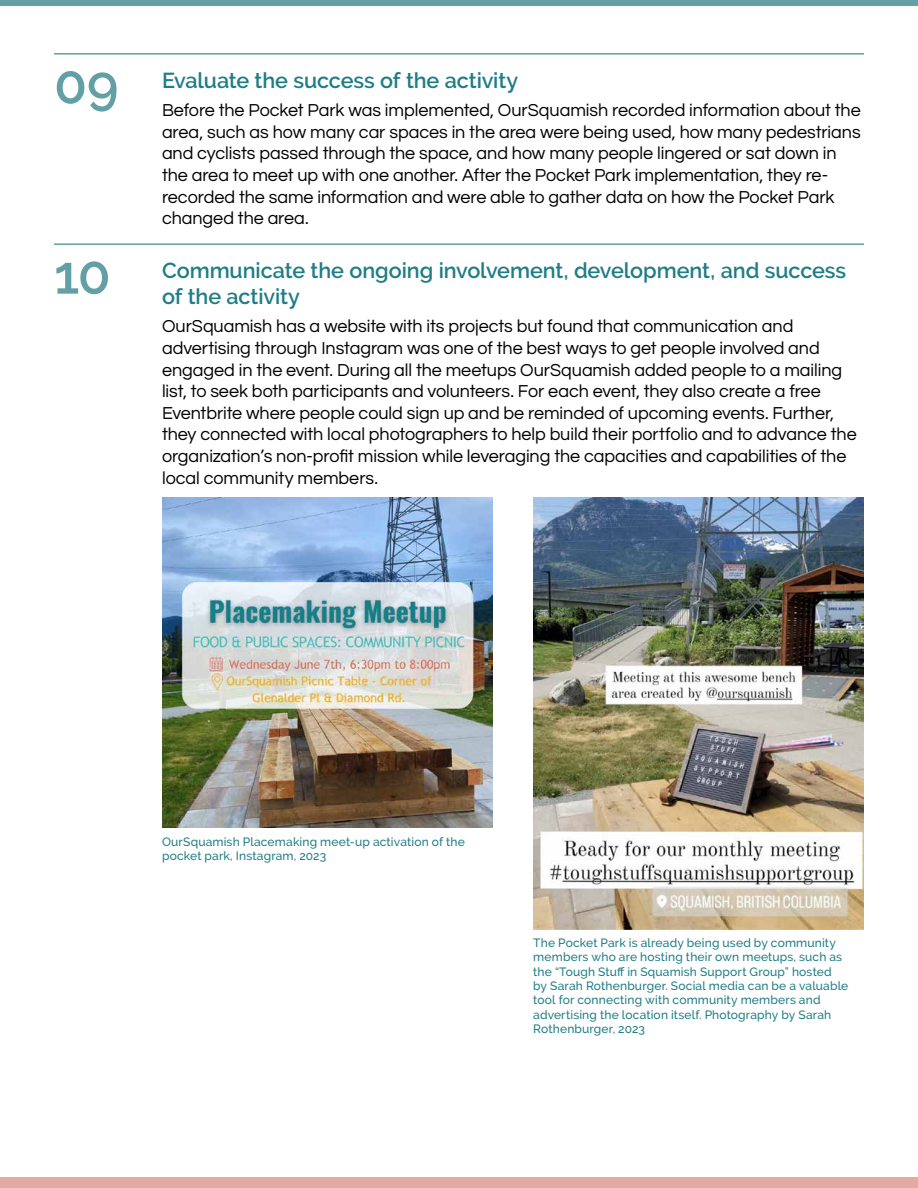
<style>
.page{position:relative;width:918px;height:1188px;background:#fff}
.page>*{position:absolute;margin:0;border:0;box-sizing:border-box;transform-origin:0 0}
.t1{font:600 54px "Raleway";color:#62a0a5}
.t2{font:600 21.6px/26px "Raleway";letter-spacing:-.005em;color:#1f7d86}
.t3{font:18px/21.6px "Questrial";letter-spacing:-.005em;color:#000}
.t4{font:500 12px/14.4px "Raleway";letter-spacing:.015em;color:#1f7d86}
</style>
<div class="page">
<div style="left:0;top:1177px;width:918px;height:11px;background:#e3aaa1"></div>
<div style="left:0;top:0;width:918px;height:5px;background:#62a0a5"></div>
<hr style="left:54px;top:53px;width:810px;height:2px;background:#62a0a5">
<hr style="left:54px;top:243px;width:810px;height:2px;background:#62a0a5">
<img style="left:162px;top:497px;width:331px;height:331px">
<img style="left:533px;top:497px;width:331px;height:432px">
<h1 class="t1" style="left:54px;top:53px;width:66px">09</h1>
<h1 class="t1" style="left:54px;top:244px;width:58px">10</h1>
<p class="t2" style="left:162px;top:67px;width:358px">Evaluate the success of the activity</p>
<p class="t3" style="left:162px;top:100px;width:700px">Before the Pocket Park was implemented, OurSquamish recorded information about the area, such as how many car spaces in the area were being used, how many pedestrians and cyclists passed through the space, and how many people lingered or sat down in the area to meet up with one another. After the Pocket Park implementation, they re&shy;recorded the same information and were able to gather data on how the Pocket Park changed the area.</p>
<p class="t2" style="left:162px;top:258px;width:686px">Communicate the ongoing involvement, development, and success of the activity</p>
<p class="t3" style="left:162px;top:316px;width:696px">OurSquamish has a website with its projects but found that communication and advertising through Instagram was one of the best ways to get people involved and engaged in the event. During all the meetups OurSquamish added people to a mailing list, to seek both participants and volunteers. For each event, they also create a free Eventbrite where people could sign up and be reminded of upcoming events. Further, they connected with local photographers to help build their portfolio and to advance the organization’s non-profit mission while leveraging the capacities and capabilities of the local community members.</p>
<p class="t4" style="left:162px;top:834px;width:304px">OurSquamish Placemaking meet-up activation of the pocket park, Instagram, 2023</p>
<p class="t4" style="left:533px;top:935px;width:317px">The Pocket Park is already being used by community members who are hosting their own meetups, such as the “Tough Stuff in Squamish Support Group” hosted by Sarah Rothenburger. Social media can be a valuable tool for connecting with community members and advertising the location itself. Photography by Sarah Rothenburger, 2023</p>
</div>
